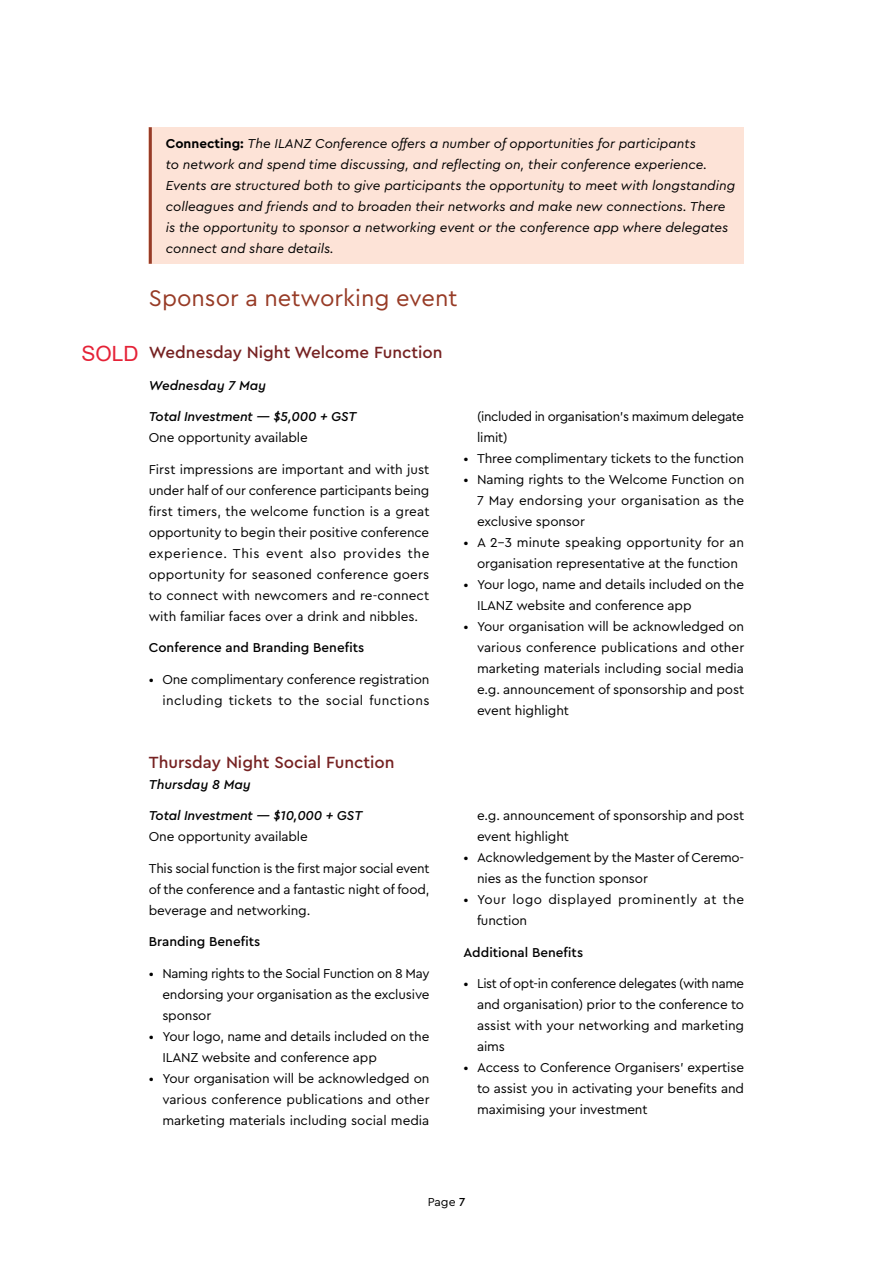
<style>
.page{position:relative;width:893px;height:1263px;background:#fff}
.page>*{position:absolute;margin:0;border:0;box-sizing:border-box;transform-origin:0 0}
.Subhead_L1_span{font:23.7px "Cera PRO";color:#973b26}
.t1{font:21px "Arial";color:#e52237}
.Subhead_L2_span{font:500 16.95px "Cera PRO";color:#762222}
.Body__Sans{font:13.5px/21px "Cera PRO";letter-spacing:-.01em;color:#000;text-align:justify}
.Pullout_box{font:italic 13.5px/21px "Cera PRO";color:#000}
.Subhead_L3{font:500 13.5px "Cera PRO";color:#000}
.Body__Sans-2{font:italic 500 13.5px "Cera PRO";letter-spacing:-.01em;color:#000}
.Body__Sans-3{font:13.5px/21px "Cera PRO";letter-spacing:.03em;color:#000}
.Subhead_L3_span{font:italic 500 13.5px "Cera PRO";color:#000}
.t2{font:12.15px "Cera PRO";color:#000}
.s1{font-weight:700;font-style:normal}
.s2{font-weight:500}
</style>
<div class="page">
<div style="left:149px;top:127px;width:595px;height:137px;background:#fde3d7"></div>
<hr style="left:149px;top:127px;width:3px;height:137px;background:#973b26">
<h2 class="t1" style="left:81px;top:339px;width:59px">SOLD</h2>
<p class="Pullout_box" style="left:166px;top:132px;width:571px"><span class="s1">Connecting:</span> The ILANZ Conference offers a number of opportunities for participants<br>to network and spend time discussing, and reflecting on, their conference experience.<br>Events are structured both to give participants the opportunity to meet with longstanding colleagues and friends and to broaden their networks and make new connections. There is the opportunity to sponsor a networking event or the conference app where delegates connect and share details.</p>
<p class="Subhead_L1_span" style="left:149px;top:282px;width:310px">Sponsor a networking event</p>
<p class="Subhead_L2_span" style="left:149px;top:341px;width:295px">Wednesday Night Welcome Function</p>
<p class="Subhead_L3_span" style="left:149px;top:376px;width:119px">Wednesday 7 May</p>
<p class="Body__Sans-2" style="left:149px;top:408px;width:209px">Total Investment — $5,000 + GST</p>
<p class="Body__Sans" style="left:149px;top:426px;width:161px">One opportunity available</p>
<p class="Body__Sans" style="left:149px;top:458px;width:282px">First impressions are important and with just under half of our conference participants being first timers, the welcome function is a great opportunity to begin their positive conference experience. This event also provides the opportunity for seasoned conference goers to connect with newcomers and re-connect with familiar faces over a drink and nibbles.</p>
<p class="Subhead_L3" style="left:149px;top:639px;width:217px">Conference and Branding Benefits</p>
<p class="Body__Sans" style="left:149px;top:668px;width:282px;text-align:right">• One complimentary conference registration including tickets to the social functions</p>
<p class="Body__Sans" style="left:477px;top:405px;width:269px">(included in organisation’s maximum delegate limit)</p>
<p class="Body__Sans" style="left:463px;top:447px;width:282px">• Three complimentary tickets to the function</p>
<p class="Body__Sans" style="left:477px;top:468px;width:269px;text-indent:-14px">• Naming rights to the Welcome Function on 7 May endorsing your organisation as the exclusive sponsor</p>
<p class="Body__Sans" style="left:463px;top:531px;width:282px;text-align:center">• A 2–3 minute speaking opportunity for an organisation representative at the function</p>
<p class="Body__Sans" style="left:477px;top:573px;width:269px;text-indent:-14px">• Your logo, name and details included on the<br>ILANZ website and conference app</p>
<p class="Body__Sans" style="left:477px;top:615px;width:269px;text-indent:-14px">• Your organisation will be acknowledged on various conference publications and other marketing materials including social media e.g. announcement of sponsorship and post event highlight</p>
<p class="Subhead_L2_span" style="left:149px;top:751px;width:247px">Thursday Night Social Function</p>
<p class="Subhead_L3_span" style="left:149px;top:775px;width:103px">Thursday 8 May</p>
<p class="Body__Sans-2" style="left:149px;top:807px;width:215px">Total Investment — $10,000 + GST</p>
<p class="Body__Sans" style="left:149px;top:825px;width:161px">One opportunity available</p>
<p class="Body__Sans" style="left:149px;top:857px;width:282px">This social function is the first major social event of the conference and a fantastic night of food, beverage and networking.</p>
<p class="Subhead_L3" style="left:149px;top:933px;width:113px">Branding Benefits</p>
<p class="Body__Sans" style="left:162px;top:962px;width:269px;text-indent:-14px">• Naming rights to the Social Function on 8 May endorsing your organisation as the exclusive sponsor</p>
<p class="Body__Sans" style="left:162px;top:1025px;width:269px;text-indent:-14px">• Your logo, name and details included on the<br>ILANZ website and conference app</p>
<p class="Body__Sans" style="left:162px;top:1067px;width:269px;text-indent:-14px">• Your organisation will be acknowledged on various conference publications and other marketing materials including social media</p>
<p class="Body__Sans" style="left:477px;top:804px;width:269px">e.g. announcement of sponsorship and post event highlight</p>
<p class="Body__Sans" style="left:477px;top:846px;width:269px;text-indent:-14px">• Acknowledgement by the Master of Ceremo&shy;nies as the function sponsor</p>
<p class="Body__Sans-3" style="left:477px;top:888px;width:269px;text-indent:-14px">• Your logo displayed prominently at the function</p>
<p class="Subhead_L3" style="left:463px;top:943px;width:121px">Additional Benefits</p>
<p class="Body__Sans" style="left:477px;top:972px;width:269px;text-indent:-14px">• List of opt-in conference delegates (with name and organisation) prior to the conference to assist with your networking and marketing aims</p>
<p class="Body__Sans" style="left:477px;top:1056px;width:269px;text-indent:-14px">• Access to Conference Organisers’ expertise to assist you in activating your benefits and maximising your investment</p>
<p class="t2" style="left:428px;top:1194px;width:39px">Page <span class="s2">7</span></p>
</div>
